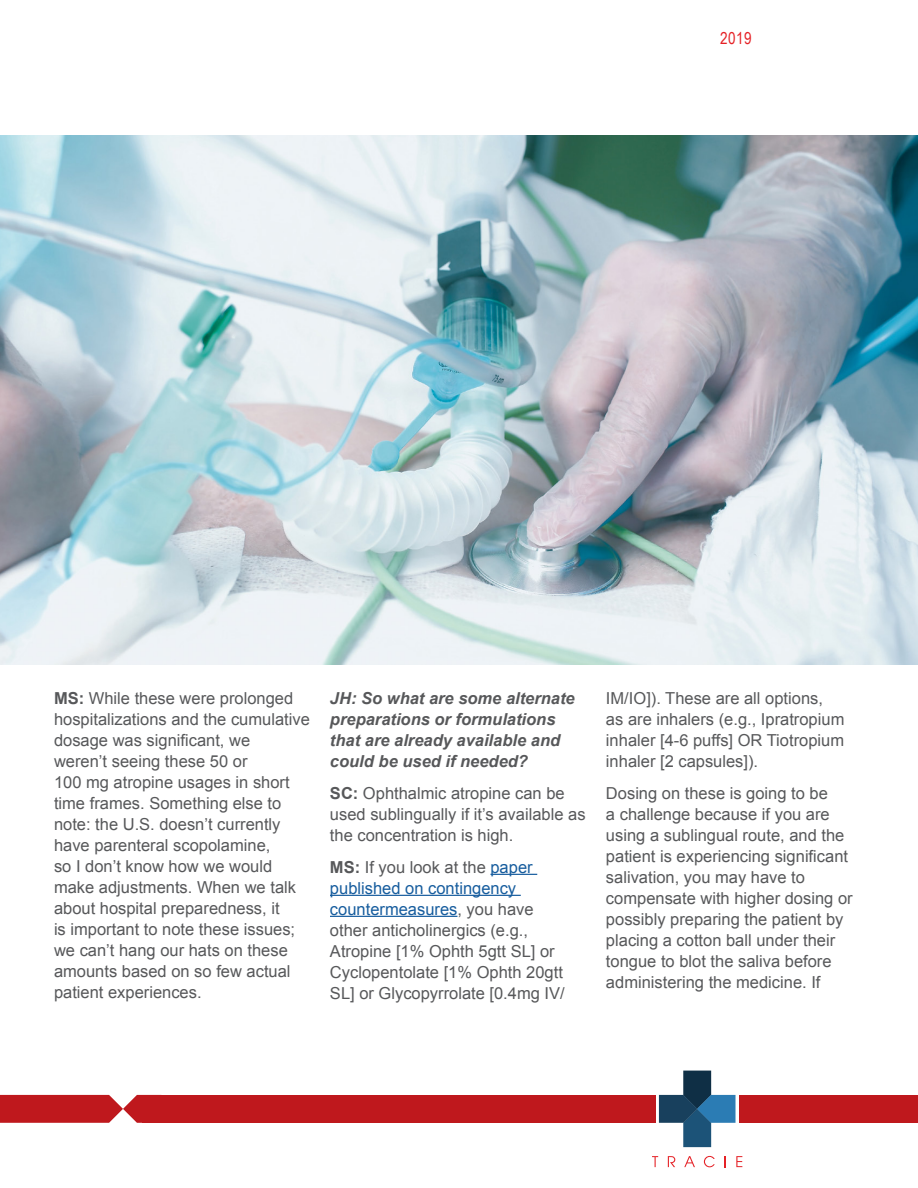
<style>
.page{position:relative;width:918px;height:1188px;background:#fff}
.page>*{position:absolute;margin:0;border:0;box-sizing:border-box;transform-origin:0 0}
.t1{font:16.5px/21px "Arial";color:#57585a}
.t2{font:italic 700 16.5px/21px "Arial";color:#57585a}
.t3{font:16.5px "Arial Narrow";color:#e52126}
.s1{font-weight:700}
.s2{color:#175d9e}
</style>
<div class="page">
<svg style="left:652px;top:1156px;width:6px;height:11px"></svg>
<svg style="left:668px;top:1156px;width:7px;height:11px"></svg>
<svg style="left:684px;top:1156px;width:11px;height:11px"></svg>
<svg style="left:704px;top:1156px;width:11px;height:11px"></svg>
<svg style="left:736px;top:1156px;width:6px;height:11px"></svg>
<svg style="left:659px;top:1071px;width:77px;height:76px"></svg>
<div style="left:142px;top:1095px;width:514px;height:28px;background:#bf181d"></div>
<div style="left:739px;top:1095px;width:179px;height:28px;background:#bf181d"></div>
<svg style="left:0;top:1095px;width:142px;height:28px;background:#c53034"></svg>
<hr style="left:490px;top:874px;width:47px;height:1px;background:#175d9e">
<hr style="left:330px;top:895px;width:191px;height:1px;background:#175d9e">
<hr style="left:330px;top:916px;width:127px;height:1px;background:#175d9e">
<img style="left:0;top:135px;width:918px;height:530px">
<p class="t3" style="left:720px;top:26px;width:33px">2019</p>
<p class="t1" style="left:54px;top:688px;width:257px"><span class="s1">MS:</span> While these were prolonged hospitalizations and the cumulative dosage was significant, we<br>weren’t seeing these 50 or<br>100 mg atropine usages in short time frames. Something else to note: the U.S. doesn’t currently have parenteral scopolamine,<br>so I don’t know how we would make adjustments. When we talk about hospital preparedness, it<br>is important to note these issues; we can’t hang our hats on these amounts based on so few actual patient experiences.</p>
<p class="t2" style="left:330px;top:688px;width:246px">JH: So what are some alternate preparations or formulations that are already available and could be used if needed?</p>
<p class="t1" style="left:330px;top:783px;width:257px"><span class="s1">SC:</span> Ophthalmic atropine can be used sublingually if it’s available as the concentration is high.</p>
<p class="t1" style="left:330px;top:856px;width:236px"><span class="s1">MS:</span> If you look at the <span class="s2">paper published on contingency countermeasures</span>, you have other anticholinergics (e.g.,<br>Atropine [1% Ophth 5gtt SL] or<br>Cyclopentolate [1% Ophth 20gtt<br>SL] or Glycopyrrolate [0.4mg IV/</p>
<p class="t1" style="left:606px;top:688px;width:240px">IM/IO]). These are all options, as are inhalers (e.g., Ipratropium inhaler [4-6 puffs] OR Tiotropium inhaler [2 capsules]).</p>
<p class="t1" style="left:606px;top:783px;width:248px">Dosing on these is going to be<br>a challenge because if you are using a sublingual route, and the patient is experiencing significant salivation, you may have to compensate with higher dosing or possibly preparing the patient by placing a cotton ball under their tongue to blot the saliva before administering the medicine. If</p>
</div>
